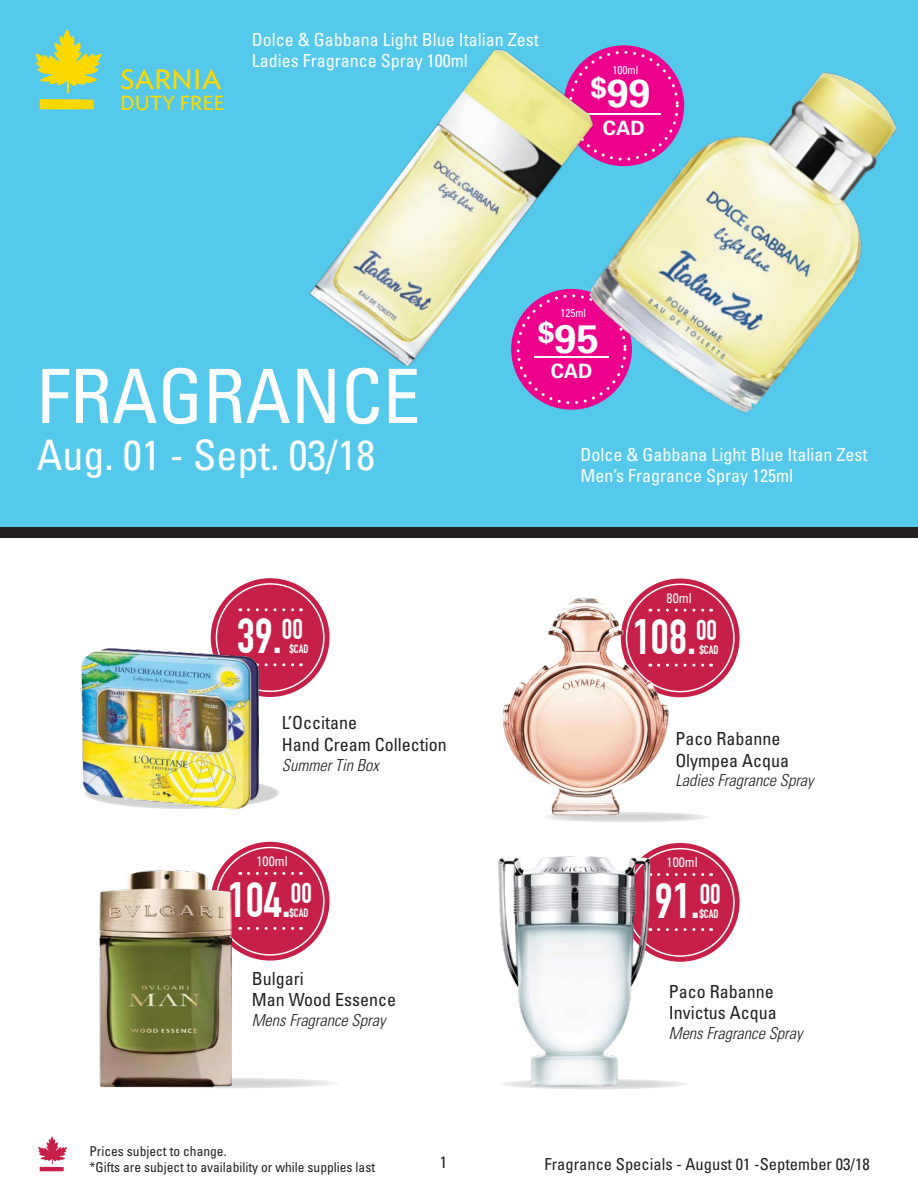
<style>
.page{position:relative;width:918px;height:1188px;background:#fff}
.page>*{position:absolute;margin:0;border:0;box-sizing:border-box;transform-origin:0 0}
.t1{font:condensed 75px "Univers";color:#fff}
.t2{font:700 48.45px "DIN Condensed";color:#fff}
.t3{font:condensed 42px "Univers";color:#fff}
.t4{font:700 39.9px "Univers";color:#fff}
.t5{font:700 39px "Univers";color:#fff}
.t6{font:700 28.2px "DIN Condensed";color:#fff}
.t7{font:27.75px "Topaz Layers Background";color:#ffd800}
.t8{font:20.25px "Topaz Layers Background";color:#ffd800}
.t9{font:700 19.8px "Univers";color:#fff}
.t10{font:condensed 18px/21.6px "Univers";color:#fff}
.t11{font:condensed 18px/21.6px "Univers";color:#231f20}
.t12{font:italic 300 condensed 16.5px "Univers";color:#231f20}
.t13{font:condensed 16.5px "Univers";color:#231f20}
.t14{font:condensed 13.65px "Univers";color:#fff}
.t15{font:condensed 13.5px/16.2px "Univers";color:#231f20}
.t16{font:700 11.85px "DIN Condensed";color:#fff}
.t17{font:condensed 11.25px "Univers";color:#fff}
</style>
<div class="page">
<div style="left:0;top:0;width:918px;height:533px;background:#55c9eb"></div>
<div style="left:499px;top:1079px;width:190px;height:10px;background:#ededed;border-radius:50%"></div>
<div style="left:543px;top:812px;width:167px;height:11px;background:#f7f7f7;border-radius:50%"></div>
<svg style="left:123px;top:1078px;width:217px;height:10px"></svg>
<div style="left:211px;top:842px;width:119px;height:119px;background:#c61f48;border-radius:50%"></div>
<svg style="left:248px;top:927px;width:53px;height:3px"></svg>
<svg style="left:248px;top:872px;width:53px;height:3px"></svg>
<div style="left:211px;top:578px;width:119px;height:119px;background:#c61f48;border-radius:50%"></div>
<svg style="left:273px;top:663px;width:28px;height:3px"></svg>
<svg style="left:248px;top:608px;width:53px;height:3px"></svg>
<svg style="left:621px;top:579px;width:119px;height:118px;background:#cb3358"></svg>
<div style="left:621px;top:843px;width:119px;height:119px;background:#c61f48;border-radius:50%"></div>
<svg style="left:674px;top:928px;width:38px;height:3px"></svg>
<svg style="left:674px;top:873px;width:38px;height:3px"></svg>
<img style="left:502px;top:578px;width:206px;height:244px">
<img style="left:80px;top:614px;width:188px;height:255px">
<div style="left:40px;top:99px;width:54px;height:10px;background:#ffd800"></div>
<svg style="left:35px;top:29px;width:67px;height:64px"></svg>
<hr style="left:40px;top:1167px;width:24px;height:4px;background:#c61f48">
<svg style="left:38px;top:1136px;width:29px;height:28px"></svg>
<svg style="left:511px;top:289px;width:121px;height:121px"></svg>
<div style="left:0;top:528px;width:918px;height:10px;background:#231f20"></div>
<img style="left:99px;top:870px;width:133px;height:217px">
<img style="left:309px;top:49px;width:256px;height:344px">
<img style="left:498px;top:852px;width:172px;height:237px">
<img style="left:565px;top:45px;width:332px;height:368px">
<h3 class="t7" style="left:120px;top:63px;width:103px">SARNIA</h3>
<p class="t8" style="left:120px;top:90px;width:106px">DUTY FREE</p>
<p class="t10" style="left:252px;top:28px;width:288px">Dolce &amp; Gabbana Light Blue Italian Zest<br>Ladies Fragrance Spray 100ml</p>
<p class="t17" style="left:613px;top:63px;width:27px">100ml</p>
<h3 class="t5" style="left:591px;top:68px;width:61px"><sup>$</sup>99</h3>
<p class="t9" style="left:603px;top:115px;width:43px">CAD</p>
<p class="t17" style="left:560px;top:306px;width:27px">125ml</p>
<h1 class="t1" style="left:37px;top:349px;width:385px">FRAGRANCE</h1>
<h3 class="t3" style="left:37px;top:429px;width:340px">Aug. 01 - Sept. 03/18</h3>
<h3 class="t4" style="left:538px;top:313px;width:63px"><sup>$</sup>95</h3>
<p class="t9" style="left:551px;top:358px;width:43px">CAD</p>
<p class="t10" style="left:581px;top:443px;width:288px">Dolce &amp; Gabbana Light Blue Italian Zest<br>Men’s Fragrance Spray 125ml</p>
<p class="t14" style="left:667px;top:589px;width:27px">80ml</p>
<h2 class="t2" style="left:237px;top:608px;width:47px">39.</h2>
<h3 class="t6" style="left:282px;top:613px;width:23px">00</h3>
<h2 class="t2" style="left:633px;top:608px;width:65px">108.</h2>
<h3 class="t6" style="left:696px;top:613px;width:23px">00</h3>
<p class="t16" style="left:289px;top:642px;width:21px">$CAD</p>
<p class="t16" style="left:700px;top:643px;width:21px">$CAD</p>
<p class="t11" style="left:282px;top:712px;width:166px">L’Occitane<br>Hand Cream Collection</p>
<p class="t12" style="left:282px;top:755px;width:99px">Summer Tin Box</p>
<p class="t14" style="left:257px;top:852px;width:33px">100ml</p>
<h2 class="t2" style="left:228px;top:872px;width:65px">104.</h2>
<h3 class="t6" style="left:291px;top:877px;width:23px">00</h3>
<p class="t16" style="left:289px;top:906px;width:21px">$CAD</p>
<p class="t11" style="left:252px;top:967px;width:146px">Bulgari<br>Man Wood Essence</p>
<p class="t12" style="left:252px;top:1010px;width:135px">Mens Fragrance Spray</p>
<p class="t11" style="left:675px;top:727px;width:115px">Paco Rabanne<br>Olympea Acqua</p>
<p class="t12" style="left:675px;top:771px;width:140px">Ladies Fragrance Spray</p>
<p class="t14" style="left:667px;top:854px;width:33px">100ml</p>
<h2 class="t2" style="left:655px;top:873px;width:47px">91.</h2>
<h3 class="t6" style="left:700px;top:878px;width:23px">00</h3>
<p class="t16" style="left:700px;top:907px;width:21px">$CAD</p>
<p class="t11" style="left:669px;top:980px;width:109px">Paco Rabanne<br>Invictus Acqua</p>
<p class="t12" style="left:669px;top:1024px;width:135px">Mens Fragrance Spray</p>
<p class="t15" style="left:89px;top:1142px;width:287px">Prices subject to change.<br>*Gifts are subject to availability or while supplies last</p>
<p class="t13" style="left:440px;top:1152px;width:9px">1</p>
<p class="t13" style="left:544px;top:1154px;width:327px">Fragrance Specials - August 01 -September 03/18</p>
</div>
